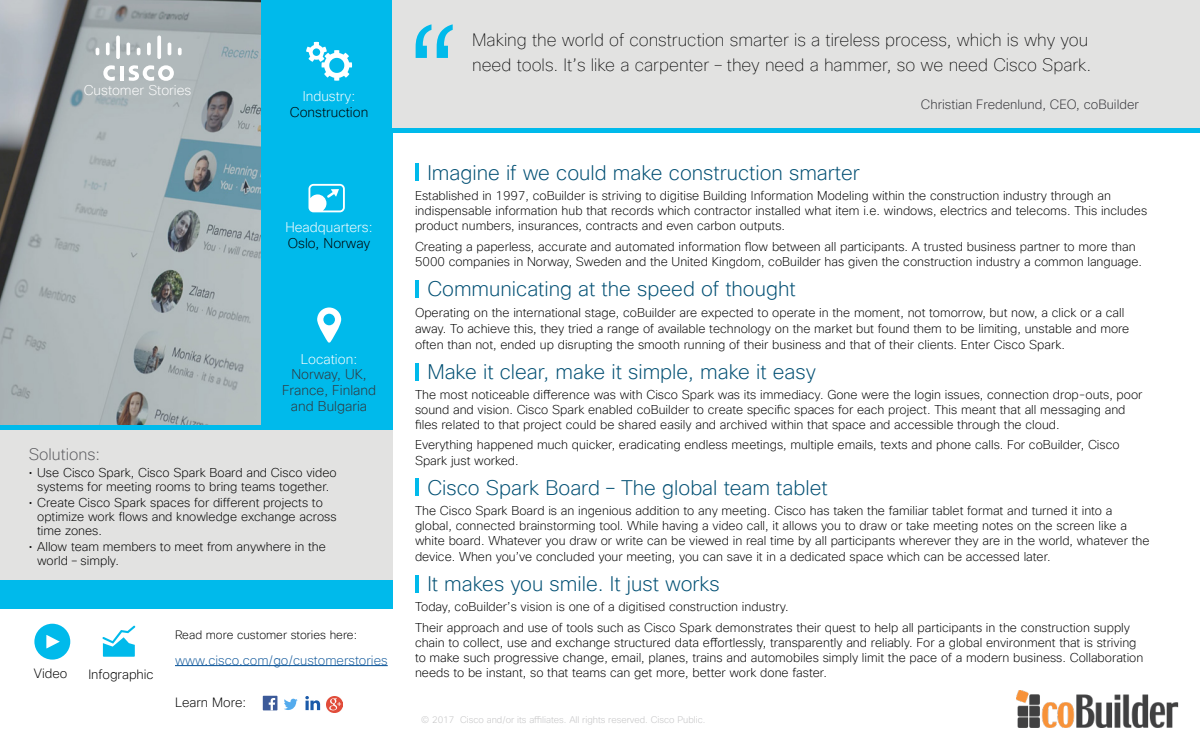
<style>
.page{position:relative;width:1200px;height:750px;background:#fff}
.page>*{position:absolute;margin:0;border:0;box-sizing:border-box;transform-origin:0 0}
.M_body{font:200 20.62px "Cisco Sans TT";color:#004f73}
.Paragraph_Style_2{font:100 17.5px/24.4px "Cisco Sans TT";color:#000}
.solutions{font:200 16.25px "Cisco Sans TT";color:#5c5c60}
.Paragraph_Style_1{font:200 13.75px/15.6px "Cisco Sans TT";color:#333338;text-align:center}
.Paragraph_Style_1-2{font:200 13.75px/15.6px "Cisco Sans TT";color:#fff}
.Paragraph_Style_1-3{font:200 13.75px/15.6px "Cisco Sans TT";color:#000;text-align:center}
.t1{font:200 13.12px "Cisco Sans TT";color:#333338}
.t2{font:200 13.12px "Cisco Sans TT";color:#175d9e}
.body{font:200 13.12px "Cisco Sans TT";color:#000}
.M_body-2{font:200 12.5px/15px "Cisco Sans TT";color:#000}
.t3{font:200 11.88px "Cisco Sans TT";color:#000}
.t4{font:200 9.38px "Cisco Sans";color:#c2c2c3}
.s1{color:#fff}
.s2{color:#000}
</style>
<div class="page">
<div style="left:0;top:580px;width:392px;height:29px;background:#00baeb"></div>
<div style="left:261px;top:0;width:131px;height:428px;background:#00baeb"></div>
<div style="left:0;top:429px;width:392px;height:151px;background:#e2e2e1"></div>
<img style="left:0;top:0;width:261px;height:425px">
<div style="left:0;top:425px;width:392px;height:5px;background:#00baeb"></div>
<div style="left:392px;top:0;width:808px;height:130px;background:#e2e2e1"></div>
<hr style="left:120px;top:66px;width:4px;height:15px;background:#fff">
<svg style="left:103px;top:65px;width:12px;height:16px"></svg>
<svg style="left:129px;top:65px;width:45px;height:16px"></svg>
<svg style="left:96px;top:48px;width:3px;height:7px"></svg>
<svg style="left:106px;top:43px;width:4px;height:12px"></svg>
<hr style="left:116px;top:35px;width:4px;height:24px;background:#fff;border-radius:2px">
<svg style="left:126px;top:43px;width:4px;height:12px"></svg>
<svg style="left:137px;top:48px;width:3px;height:7px"></svg>
<svg style="left:147px;top:43px;width:4px;height:12px"></svg>
<svg style="left:157px;top:35px;width:4px;height:24px"></svg>
<svg style="left:168px;top:43px;width:3px;height:12px"></svg>
<svg style="left:178px;top:48px;width:4px;height:7px"></svg>
<svg style="left:306px;top:42px;width:46px;height:39px"></svg>
<svg style="left:317px;top:308px;width:24px;height:35px"></svg>
<svg style="left:416px;top:24px;width:37px;height:34px"></svg>
<hr style="left:389px;top:129px;width:811px;height:4px;background:#00baeb">
<hr style="left:415px;top:163px;width:4px;height:18px;background:#00baeb">
<hr style="left:415px;top:280px;width:4px;height:18px;background:#00baeb">
<hr style="left:415px;top:363px;width:4px;height:18px;background:#00baeb">
<hr style="left:415px;top:478px;width:4px;height:18px;background:#00baeb">
<hr style="left:415px;top:575px;width:4px;height:18px;background:#00baeb">
<hr style="left:175px;top:665px;width:213px;height:1px;background:#175d9e">
<svg style="left:102px;top:626px;width:33px;height:31px"></svg>
<svg style="left:34px;top:624px;width:36px;height:36px"></svg>
<div style="left:263px;top:696px;width:14px;height:14px;background:#3c5a99"></div>
<svg style="left:269px;top:698px;width:6px;height:12px"></svg>
<svg style="left:284px;top:699px;width:14px;height:11px"></svg>
<svg style="left:305px;top:696px;width:15px;height:14px"></svg>
<img style="left:326px;top:696px;width:16px;height:16px">
<svg style="left:309px;top:184px;width:36px;height:28px"></svg>
<img style="left:1017px;top:690px;width:161px;height:38px">
<p class="Paragraph_Style_1-2" style="left:84px;top:83px;width:109px">Customer Stories</p>
<p class="Paragraph_Style_1-3" style="left:290px;top:89px;width:80px"><span class="s1">Industry:<br></span>Construction</p>
<p class="Paragraph_Style_1-2" style="left:285px;top:220px;width:89px">Headquarters:<br><span class="s2">Oslo, Norway</span></p>
<p class="Paragraph_Style_1" style="left:282px;top:352px;width:96px"><span class="s1">Location:<br></span>Norway, UK,<br>France, Finland and Bulgaria</p>
<p class="solutions" style="left:29px;top:444px;width:73px">Solutions:</p>
<p class="M_body-2" style="left:29px;top:466px;width:310px;line-height:13.8px;text-align:center">• Use Cisco Spark, Cisco Spark Board and Cisco video systems for meeting rooms to bring teams together.</p>
<p class="M_body-2" style="left:37px;top:496px;width:301px;line-height:13.8px;text-indent:-8px">• Create Cisco Spark spaces for different projects to optimize work flows and knowledge exchange across time zones.</p>
<p class="M_body-2" style="left:37px;top:540px;width:290px;line-height:13.8px;text-indent:-8px">• Allow team members to meet from anywhere in the world – simply.</p>
<p class="body" style="left:34px;top:665px;width:35px">Video</p>
<p class="body" style="left:88px;top:665px;width:67px">Infographic</p>
<p class="t3" style="left:175px;top:627px;width:184px">Read more customer stories here:</p>
<p class="t2" style="left:175px;top:652px;width:214px">www.cisco.com/go/customerstories</p>
<p class="body" style="left:175px;top:694px;width:73px">Learn More:</p>
<p class="Paragraph_Style_2" style="left:472px;top:29px;width:621px">Making the world of construction smarter is a tireless process, which is why you need tools. It’s like a carpenter – they need a hammer, so we need Cisco Spark.</p>
<p class="t1" style="left:921px;top:96px;width:220px">Christian Fredenlund, CEO, coBuilder</p>
<p class="M_body" style="left:427px;top:159px;width:434px">Imagine if we could make construction smarter</p>
<p class="M_body-2" style="left:415px;top:189px;width:734px">Established in 1997, coBuilder is striving to digitise Building Information Modeling within the construction industry through an indispensable information hub that records which contractor installed what item i.e. windows, electrics and telecoms. This includes product numbers, insurances, contracts and even carbon outputs.</p>
<p class="M_body-2" style="left:415px;top:239px;width:729px;line-height:15.8px">Creating a paperless, accurate and automated information flow between all participants. A trusted business partner to more than<br>5000 companies in Norway, Sweden and the United Kingdom, coBuilder has given the construction industry a common language.</p>
<p class="M_body" style="left:427px;top:276px;width:370px">Communicating at the speed of thought</p>
<p class="M_body-2" style="left:415px;top:305px;width:716px;line-height:15.6px">Operating on the international stage, coBuilder are expected to operate in the moment, not tomorrow, but now, a click or a call away. To achieve this, they tried a range of available technology on the market but found them to be limiting, unstable and more often than not, ended up disrupting the smooth running of their business and that of their clients. Enter Cisco Spark.</p>
<p class="M_body" style="left:427px;top:358px;width:390px">Make it clear, make it simple, make it easy</p>
<p class="M_body-2" style="left:415px;top:387px;width:729px">The most noticeable difference was with Cisco Spark was its immediacy. Gone were the login issues, connection drop-outs, poor sound and vision. Cisco Spark enabled coBuilder to create specific spaces for each project. This meant that all messaging and files related to that project could be shared easily and archived within that space and accessible through the cloud.</p>
<p class="M_body-2" style="left:415px;top:437px;width:706px;line-height:15.8px">Everything happened much quicker, eradicating endless meetings, multiple emails, texts and phone calls. For coBuilder, Cisco<br>Spark just worked.</p>
<p class="M_body" style="left:427px;top:474px;width:402px">Cisco Spark Board – The global team tablet</p>
<p class="M_body-2" style="left:415px;top:504px;width:736px;line-height:15.2px">The Cisco Spark Board is an ingenious addition to any meeting. Cisco has taken the familiar tablet format and turned it into a global, connected brainstorming tool. While having a video call, it allows you to draw or take meeting notes on the screen like a white board. Whatever you draw or write can be viewed in real time by all participants wherever they are in the world, whatever the device. When you’ve concluded your meeting, you can save it in a dedicated space which can be accessed later.</p>
<p class="M_body" style="left:427px;top:571px;width:294px">It makes you smile. It just works</p>
<p class="M_body-2" style="left:415px;top:600px;width:375px">Today, coBuilder’s vision is one of a digitised construction industry.</p>
<p class="M_body-2" style="left:415px;top:620px;width:730px">Their approach and use of tools such as Cisco Spark demonstrates their quest to help all participants in the construction supply chain to collect, use and exchange structured data effortlessly, transparently and reliably. For a global environment that is striving to make such progressive change, email, planes, trains and automobiles simply limit the pace of a modern business. Collaboration needs to be instant, so that teams can get more, better work done faster.</p>
<p class="t4" style="left:421px;top:714px;width:286px">© 2017 Cisco and/or its affiliates. All rights reserved. Cisco Public.</p>
</div>
